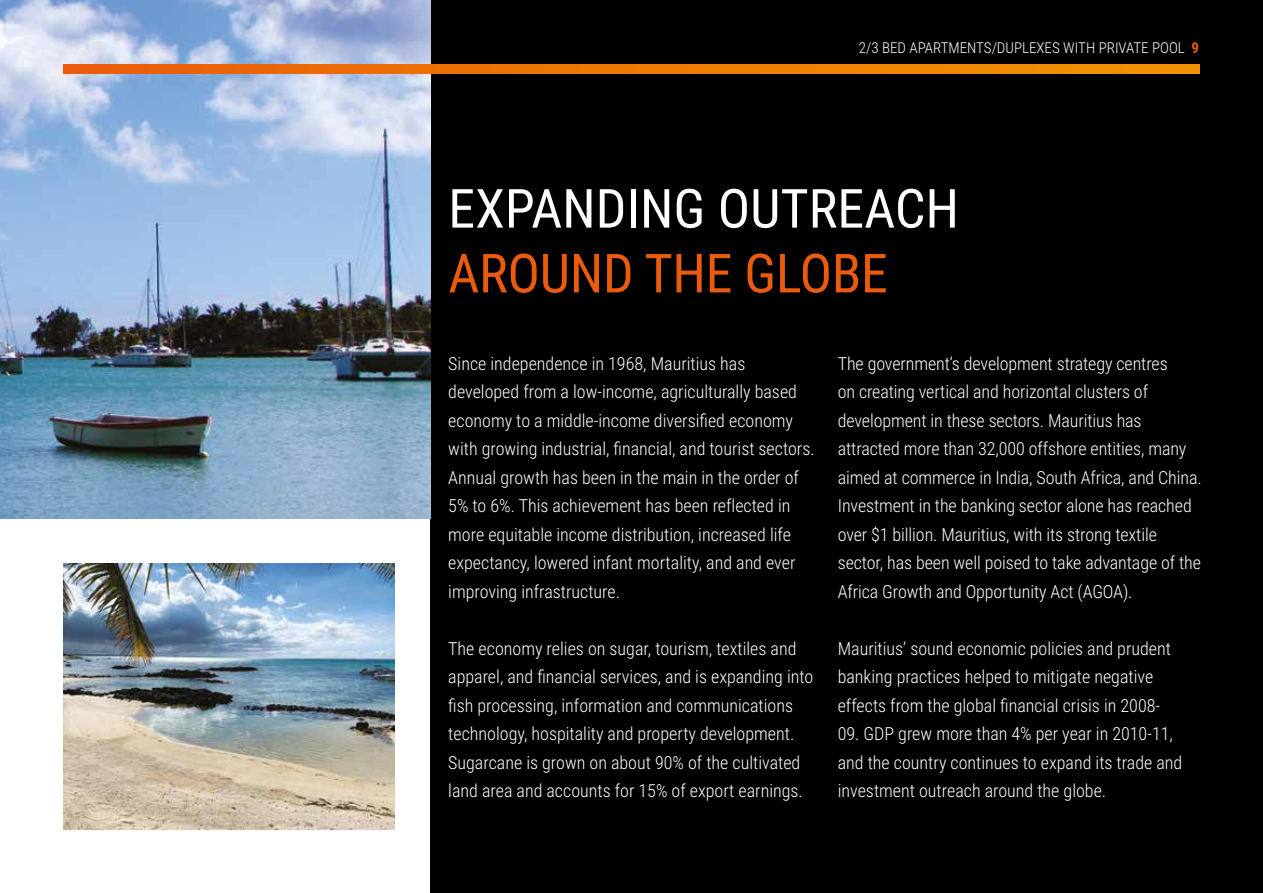
<style>
.page{position:relative;width:1263px;height:893px;background:#fff}
.page>*{position:absolute;margin:0;border:0;box-sizing:border-box;transform-origin:0 0}
.t1{font:54px "Roboto Condensed";color:#fff}
.t2{font:54px "Roboto Condensed";letter-spacing:-.005em;color:#ea5b0b}
.t3{font:300 18px/28.5px "Roboto Condensed";color:#fff}
.t4{font:300 15px "Roboto Condensed";color:#fff}
.s1{font-weight:700;color:#ea5b0b}
</style>
<div class="page">
<div style="left:430px;top:0;width:833px;height:893px;background:#000"></div>
<img style="left:0;top:0;width:430px;height:519px">
<svg style="left:64px;top:65px;width:1135px;height:8px"></svg>
<img style="left:64px;top:563px;width:330px;height:266px">
<p class="t4" style="left:859px;top:37px;width:342px">2/3 BED APARTMENTS/DUPLEXES WITH PRIVATE POOL <span class="s1">9</span></p>
<h1 class="t1" style="left:448px;top:171px;width:512px">EXPANDING OUTREACH</h1>
<h1 class="t2" style="left:448px;top:235px;width:441px">AROUND THE GLOBE</h1>
<p class="t3" style="left:448px;top:349px;width:368px">Since independence in 1968, Mauritius has developed from a low-income, agriculturally based economy to a middle-income diversified economy with growing industrial, financial, and tourist sectors.<br>Annual growth has been in the main in the order of 5% to 6%. This achievement has been reflected in more equitable income distribution, increased life expectancy, lowered infant mortality, and and ever improving infrastructure.</p>
<p class="t3" style="left:448px;top:634px;width:367px">The economy relies on sugar, tourism, textiles and apparel, and financial services, and is expanding into fish processing, information and communications technology, hospitality and property development.<br>Sugarcane is grown on about 90% of the cultivated land area and accounts for 15% of export earnings.</p>
<p class="t3" style="left:838px;top:349px;width:366px">The government’s development strategy centres<br>on creating vertical and horizontal clusters of development in these sectors. Mauritius has attracted more than 32,000 offshore entities, many aimed at commerce in India, South Africa, and China.<br>Investment in the banking sector alone has reached over $1 billion. Mauritius, with its strong textile sector, has been well poised to take advantage of the Africa Growth and Opportunity Act (AGOA).</p>
<p class="t3" style="left:838px;top:634px;width:335px">Mauritius’ sound economic policies and prudent banking practices helped to mitigate negative effects from the global financial crisis in 2008-</p>
<p class="t3" style="left:838px;top:719px;width:346px">09. GDP grew more than 4% per year in 2010-11, and the country continues to expand its trade and investment outreach around the globe.</p>
</div>
